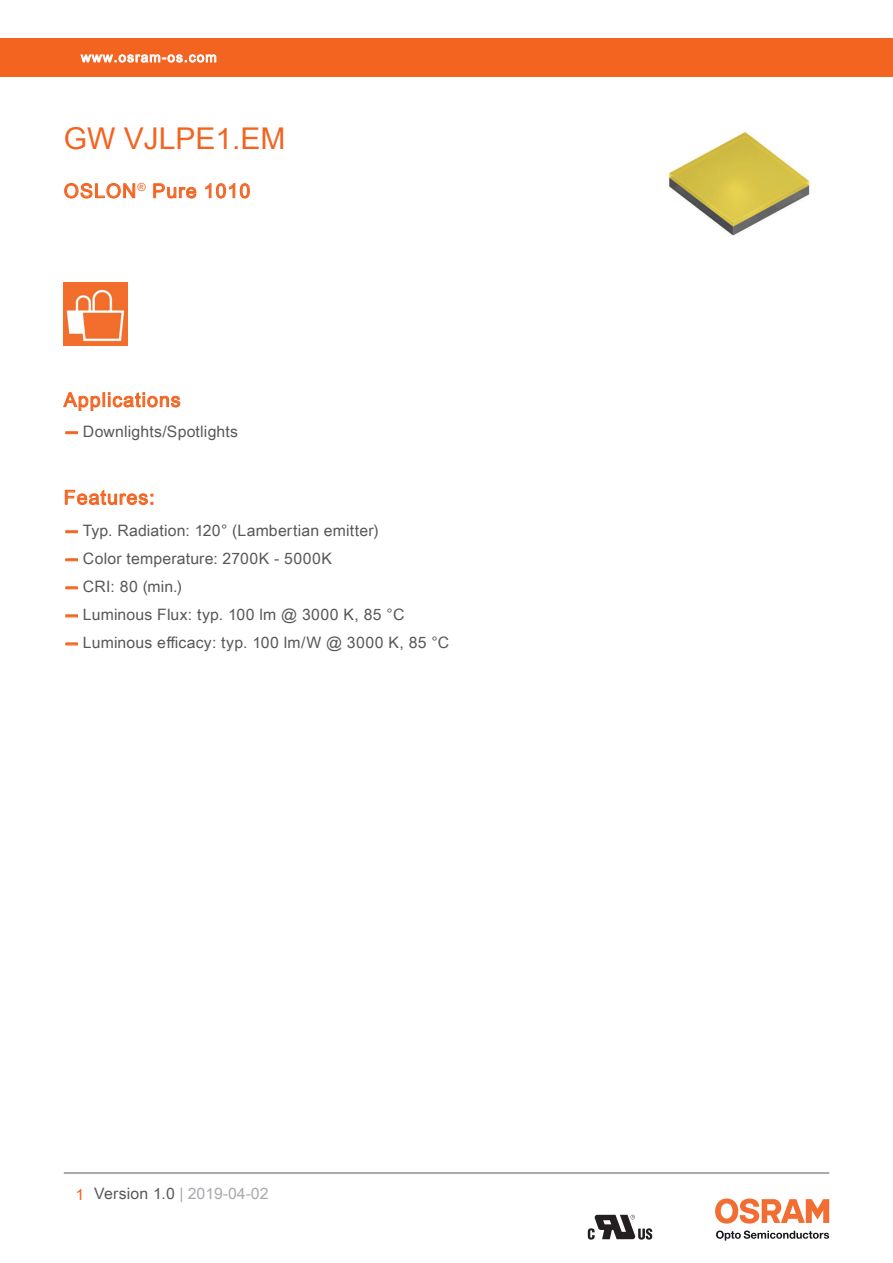
<style>
.page{position:relative;width:893px;height:1263px;background:#fff}
.page>*{position:absolute;margin:0;border:0;box-sizing:border-box;transform-origin:0 0}
.t1{font:30px "Arial Unicode MS";color:#f36421}
.t2{font:19.5px "Arial Unicode MS";letter-spacing:.055em;color:#f36421}
.t3{font:15.75px "Arial Unicode MS";letter-spacing:.015em;color:#57585a}
.t4{font:15.75px "Arial Unicode MS";color:#a8a9ad}
.t5{font:13.5px "Arial Unicode MS";letter-spacing:.085em;color:#fff}
.s1{font-family:"Helvetica Neue LT Pro";font-weight:700;color:#f36421}
.s2{color:#f36421}
.s3{color:#57585a}
</style>
<div class="page">
<hr style="left:64px;top:1173px;width:765px;height:1px;background:#57585a">
<svg style="left:716px;top:1230px;width:113px;height:10px"></svg>
<svg style="left:715px;top:1198px;width:114px;height:25px"></svg>
<div style="left:0;top:38px;width:893px;height:39px;background:#f36421"></div>
<svg style="left:80px;top:54px;width:137px;height:9px"></svg>
<svg style="left:588px;top:1215px;width:64px;height:24px"></svg>
<svg style="left:63px;top:392px;width:118px;height:19px"></svg>
<img style="left:668px;top:131px;width:142px;height:105px">
<svg style="left:64px;top:183px;width:72px;height:16px"></svg>
<svg style="left:153px;top:183px;width:44px;height:16px"></svg>
<svg style="left:205px;top:183px;width:45px;height:16px"></svg>
<img style="left:64px;top:282px;width:63px;height:64px">
<svg style="left:66px;top:432px;width:11px;height:2px"></svg>
<svg style="left:65px;top:489px;width:88px;height:16px"></svg>
<svg style="left:66px;top:531px;width:11px;height:2px"></svg>
<svg style="left:66px;top:559px;width:11px;height:2px"></svg>
<svg style="left:66px;top:587px;width:11px;height:2px"></svg>
<svg style="left:66px;top:615px;width:11px;height:2px"></svg>
<svg style="left:66px;top:643px;width:11px;height:2px"></svg>
<p class="t5" style="left:81px;top:47px;width:137px">www.osram-os.com</p>
<h1 class="t1" style="left:64px;top:117px;width:223px">GW VJLPE1.EM</h1>
<p class="t2" style="left:64px;top:177px;width:188px">OSLON<sup>®</sup> Pure 1010</p>
<p class="t2" style="left:64px;top:386px;width:118px">Applications</p>
<p class="t3" style="left:64px;top:420px;width:176px"><span class="s1">—</span> Downlights/Spotlights</p>
<p class="t2" style="left:64px;top:483px;width:92px">Features:</p>
<p class="t3" style="left:64px;top:519px;width:317px"><span class="s1">—</span> Typ. Radiation: 120° (Lambertian emitter)</p>
<p class="t3" style="left:64px;top:547px;width:270px"><span class="s1">—</span> Color temperature: 2700K - 5000K</p>
<p class="t3" style="left:64px;top:575px;width:120px"><span class="s1">—</span> CRI: 80 (min.)</p>
<p class="t3" style="left:64px;top:603px;width:342px"><span class="s1">—</span> Luminous Flux: typ. 100 lm @ 3000 K, 85 °C</p>
<p class="t3" style="left:64px;top:631px;width:387px"><span class="s1">—</span> Luminous efficacy: typ. 100 lm/W @ 3000 K, 85 °C</p>
<p class="t4" style="left:76px;top:1182px;width:194px"><span class="s2">1</span> <span class="s3">Version 1.0</span> | 2019-04-02</p>
</div>
